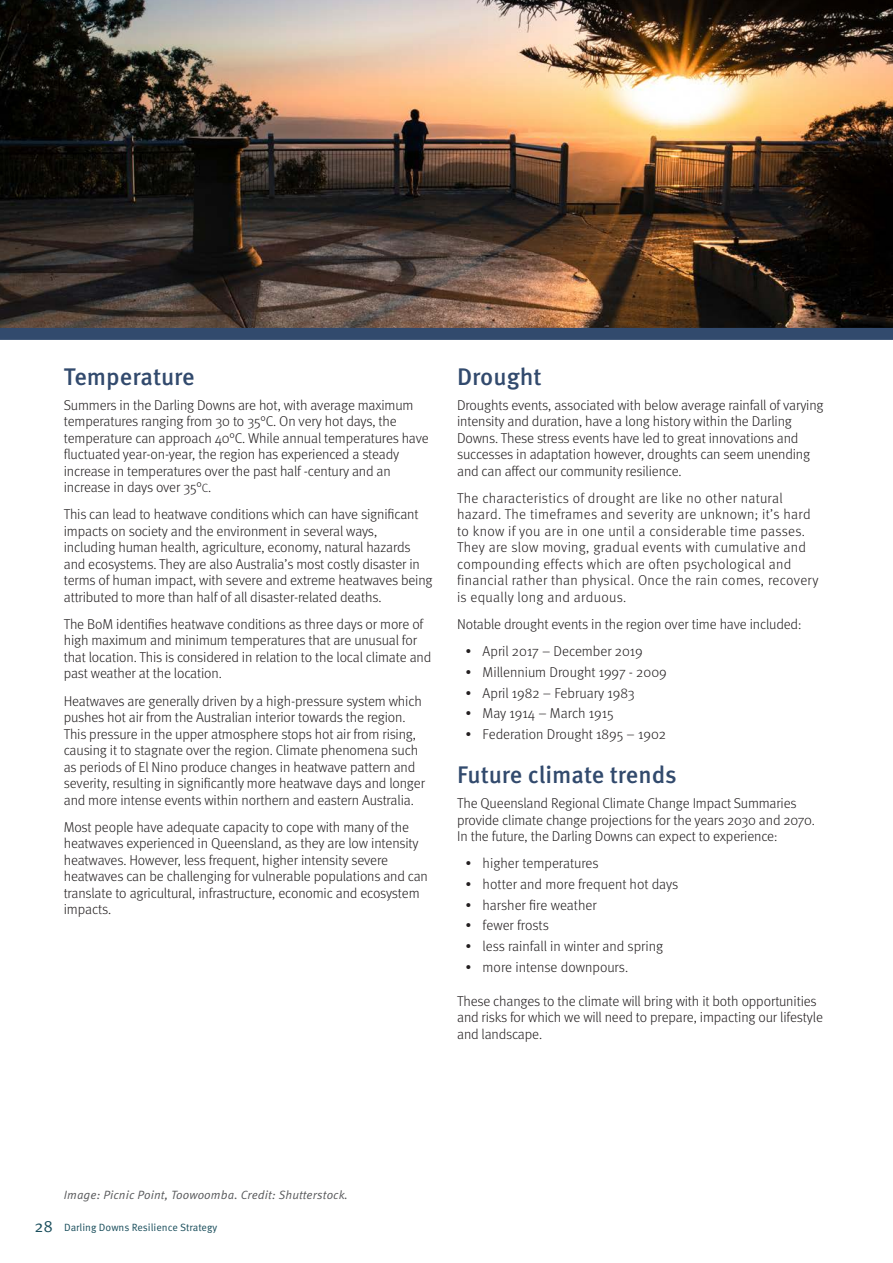
<style>
.page{position:relative;width:893px;height:1263px;background:#fff}
.page>*{position:absolute;margin:0;border:0;box-sizing:border-box;transform-origin:0 0}
.t1{font:500 24px "Meta Pro";letter-spacing:-.005em;color:#324a6d}
.body{font:300 14.25px/16.5px "Meta Pro";letter-spacing:-.01em;color:#231f20}
.body-2{font:300 14.25px/16.5px "Meta Pro";letter-spacing:.02em;color:#231f20}
.t2{font:12px "Meta Pro Norm Ita";letter-spacing:.01em;color:#57585a}
.t3{font:10.5px "Meta Pro Norm";color:#1a4e5c}
.s1{font-size:12px}
.s2{font-size:16.5px}
</style>
<div class="page">
<img style="left:0;top:0;width:893px;height:328px">
<div style="left:0;top:328px;width:893px;height:12px;background:#324a6d"></div>
<h2 class="t1" style="left:64px;top:358px;width:132px">Temperature</h2>
<p class="body" style="left:64px;top:396px;width:366px">Summers in the Darling Downs are hot, with average maximum temperatures ranging from 30 to 35°C. On very hot days, the temperature can approach 40°C. While annual temperatures have fluctuated year-on-year, the region has experienced a steady increase in temperatures over the past half -century and an increase in days over 35°<span class="s1">C</span>.</p>
<p class="body" style="left:64px;top:505px;width:370px">This can lead to heatwave conditions which can have significant impacts on society and the environment in several ways,<br>including human health, agriculture, economy, natural hazards and ecosystems. They are also Australia’s most costly disaster in terms of human impact, with severe and extreme heatwaves being attributed to more than half of all disaster-related deaths.</p>
<p class="body" style="left:64px;top:615px;width:369px">The BoM identifies heatwave conditions as three days or more of high maximum and minimum temperatures that are unusual for that location. This is considered in relation to the local climate and past weather at the location.</p>
<p class="body" style="left:64px;top:692px;width:363px">Heatwaves are generally driven by a high-pressure system which pushes hot air from the Australian interior towards the region.<br>This pressure in the upper atmosphere stops hot air from rising, causing it to stagnate over the region. Climate phenomena such as periods of El Nino produce changes in heatwave pattern and severity, resulting in significantly more heatwave days and longer and more intense events within northern and eastern Australia.</p>
<p class="body" style="left:64px;top:818px;width:366px">Most people have adequate capacity to cope with many of the heatwaves experienced in Queensland, as they are low intensity heatwaves. However, less frequent, higher intensity severe heatwaves can be challenging for vulnerable populations and can translate to agricultural, infrastructure, economic and ecosystem impacts.</p>
<h2 class="t1" style="left:457px;top:358px;width:86px">Drought</h2>
<p class="body" style="left:457px;top:396px;width:368px">Droughts events, associated with below average rainfall of varying intensity and duration, have a long history within the Darling Downs. These stress events have led to great innovations and successes in adaptation however, droughts can seem unending and can affect our community resilience.</p>
<p class="body-2" style="left:457px;top:489px;width:363px">The characteristics of drought are like no other natural hazard. The timeframes and severity are unknown; it’s hard to know if you are in one until a considerable time passes.<br>They are slow moving, gradual events with cumulative and compounding effects which are often psychological and financial rather than physical. Once the rain comes, recovery is equally long and arduous.</p>
<p class="body" style="left:457px;top:615px;width:346px">Notable drought events in the region over time have included:</p>
<p class="body" style="left:466px;top:642px;width:179px">• April 2017 – December 2019</p>
<p class="body" style="left:466px;top:663px;width:202px">• Millennium Drought 1997 - 2009</p>
<p class="body" style="left:466px;top:684px;width:170px">• April 1982 – February 1983</p>
<p class="body" style="left:466px;top:704px;width:150px">• May 1914 – March 1915</p>
<p class="body" style="left:466px;top:725px;width:202px">• Federation Drought 1895 – 1902</p>
<h2 class="t1" style="left:457px;top:756px;width:221px">Future climate trends</h2>
<p class="body" style="left:457px;top:794px;width:359px">The Queensland Regional Climate Change Impact Summaries provide climate change projections for the years 2030 and 2070.<br>In the future, the Darling Downs can expect to experience:</p>
<p class="body" style="left:466px;top:854px;width:134px">• higher temperatures</p>
<p class="body" style="left:466px;top:875px;width:214px">• hotter and more frequent hot days</p>
<p class="body" style="left:466px;top:896px;width:133px">• harsher fire weather</p>
<p class="body" style="left:466px;top:916px;width:85px">• fewer frosts</p>
<p class="body" style="left:466px;top:937px;width:199px">• less rainfall in winter and spring</p>
<p class="body" style="left:466px;top:958px;width:164px">• more intense downpours.</p>
<p class="body" style="left:457px;top:991px;width:367px">These changes to the climate will bring with it both opportunities and risks for which we will need to prepare, impacting our lifestyle and landscape.</p>
<p class="t2" style="left:64px;top:1186px;width:286px">Image: Picnic Point, Toowoomba. Credit: Shutterstock.</p>
<p class="t3" style="left:34px;top:1219px;width:185px"><span class="s2">28</span> Darling Downs Resilience Strategy</p>
</div>
